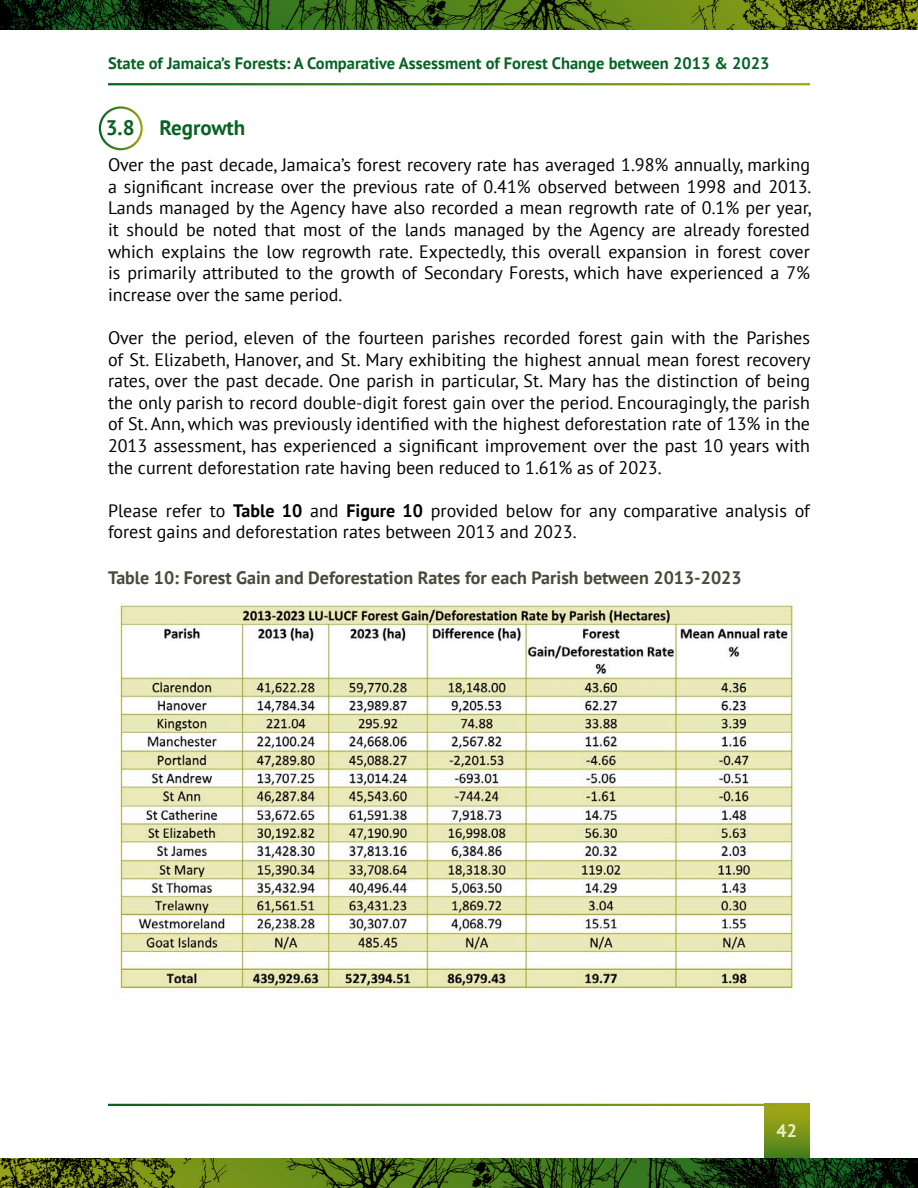
<style>
.page{position:relative;width:918px;height:1188px;background:#fff}
.page>*{position:absolute;margin:0;border:0;box-sizing:border-box;transform-origin:0 0}
._1_1{font:700 21px "PT Sans";letter-spacing:-.005em;color:#076324}
.Body_Text{font:18px/21.6px "PT Sans";color:#000;text-align:justify}
.Table_title{font:700 18px "PT Sans";color:#4b4a38}
.t1{font:700 18px "PT Sans";color:#efedc6}
.t2{font:700 16.5px "PT Sans";color:#076324}
.s1{font-weight:700}
</style>
<div class="page">
<svg style="left:764px;top:1106px;width:46px;height:53px;background:#759218"></svg>
<img style="left:0;top:0;width:918px;height:29px">
<img style="left:0;top:1159px;width:918px;height:29px">
<img style="left:117px;top:601px;width:678px;height:391px">
<div style="left:99px;top:106px;width:44px;height:44px;border:2px solid #fff;border-radius:50%"></div>
<p class="t2" style="left:108px;top:52px;width:663px">State of Jamaica’s Forests: A Comparative Assessment of Forest Change between 2013 &amp; 2023</p>
<p class="_1_1" style="left:106px;top:114px;width:141px">3.8 Regrowth</p>
<p class="Body_Text" style="left:108px;top:154px;width:705px">Over the past decade, Jamaica’s forest recovery rate has averaged 1.98% annually, marking a significant increase over the previous rate of 0.41% observed between 1998 and 2013.<br>Lands managed by the Agency have also recorded a mean regrowth rate of 0.1% per year, it should be noted that most of the lands managed by the Agency are already forested which explains the low regrowth rate. Expectedly, this overall expansion in forest cover is primarily attributed to the growth of Secondary Forests, which have experienced a 7% increase over the same period.</p>
<p class="Body_Text" style="left:108px;top:326px;width:704px">Over the period, eleven of the fourteen parishes recorded forest gain with the Parishes of St. Elizabeth, Hanover, and St. Mary exhibiting the highest annual mean forest recovery rates, over the past decade. One parish in particular, St. Mary has the distinction of being the only parish to record double-digit forest gain over the period. Encouragingly, the parish of St. Ann, which was previously identified with the highest deforestation rate of 13% in the 2013 assessment, has experienced a significant improvement over the past 10 years with the current deforestation rate having been reduced to 1.61% as of 2023.</p>
<p class="Body_Text" style="left:108px;top:499px;width:703px">Please refer to <span class="s1">Table 10</span> and <span class="s1">Figure 10</span> provided below for any comparative analysis of forest gains and deforestation rates between 2013 and 2023.</p>
<p class="Table_title" style="left:108px;top:565px;width:635px">Table 10: Forest Gain and Deforestation Rates for each Parish between 2013-2023</p>
<p class="t1" style="left:777px;top:1119px;width:22px">42</p>
</div>
